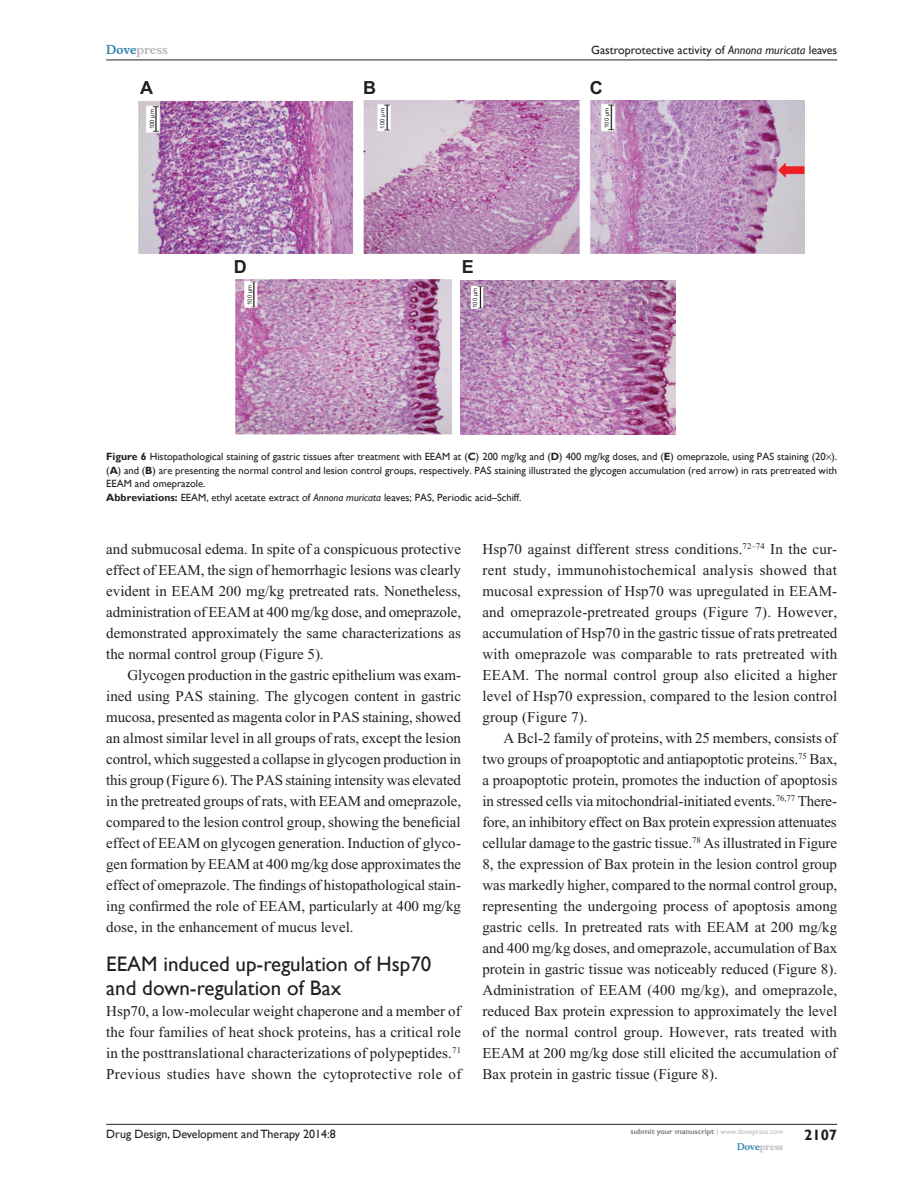
<style>
.page{position:relative;width:918px;height:1188px;background:#fff}
.page>*{position:absolute;margin:0;border:0;box-sizing:border-box;transform-origin:0 0}
.H2-2li{font:21px/24px "Gill Sans";color:#231f20}
.t1{font:700 18px "Arial";color:#231f20}
.Tx{font:15px/21px "Times New Roman";color:#231f20;text-align:justify}
.TxF{font:15px/21px "Times New Roman";letter-spacing:.01em;color:#231f20;text-align:justify}
.t2{font:700 15px "Gill Sans";color:#231f20}
.t3{font:12px "Gill Sans";color:#231f20}
.t4{font:700 12px "Musee";color:#b8b9bc}
.FigC{font:10.5px/13.5px "Gill Sans";color:#231f20;text-align:justify}
.FigSNRI{font:10.5px "Gill Sans";color:#231f20}
.t5{font:700 9px "Musee";color:#b8b9bc}
.t6{font:700 7.5px "Gill Sans";color:#808285}
.t7{font:6px "Arial";color:#231f20}
.s1{color:#3485ae}
.s2{font-style:italic}
.s3{font-weight:700}
.s4{font-weight:400;color:#b8b9bc}
</style>
<div class="page">
<hr style="left:106px;top:1124px;width:731px;height:1px;background:#231f20">
<hr style="left:106px;top:60px;width:731px;height:1px;background:#231f20">
<img style="left:235px;top:280px;width:216px;height:154px">
<img style="left:461px;top:280px;width:215px;height:154px">
<img style="left:139px;top:101px;width:666px;height:153px">
<p class="t4" style="left:106px;top:43px;width:63px"><span class="s1">Dove</span>press</p>
<p class="t3" style="left:591px;top:43px;width:248px">Gastroprotective activity of <span class="s2">Annona muricata</span> leaves</p>
<p class="t1" style="left:363px;top:75px;width:14px">B</p>
<p class="t1" style="left:590px;top:75px;width:14px">C</p>
<p class="t1" style="left:140px;top:75px;width:14px">A</p>
<p class="t7" style="left:148px;top:129px;width:22px;rotate:-90deg">100 µm</p>
<p class="t7" style="left:379px;top:129px;width:22px;rotate:-90deg">100 µm</p>
<p class="t7" style="left:603px;top:128px;width:22px;rotate:-90deg">100 µm</p>
<p class="t1" style="left:234px;top:255px;width:14px">D</p>
<p class="t1" style="left:462px;top:255px;width:14px">E</p>
<p class="t7" style="left:246px;top:305px;width:22px;rotate:-90deg">100 µm</p>
<p class="t7" style="left:471px;top:308px;width:22px;rotate:-90deg">100 µm</p>
<p class="FigC" style="left:106px;top:450px;width:732px"><span class="s3">Figure 6</span> Histopathological staining of gastric tissues after treatment with EEAM at (<span class="s3">C</span>) 200 mg/kg and (<span class="s3">D</span>) 400 mg/kg doses, and (<span class="s3">E</span>) omeprazole, using PAS staining (20 ). (<span class="s3">A</span>) and (<span class="s3">B</span>) are presenting the normal control and lesion control groups, respectively. PAS staining illustrated the glycogen accumulation (red arrow) in rats pretreated with EEAM and omeprazole.</p>
<p class="FigSNRI" style="left:106px;top:491px;width:417px"><span class="s3">Abbreviations:</span> EEAM, ethyl acetate extract of <span class="s2">Annona muricata</span> leaves; PAS, Periodic acid–Schiff.</p>
<p class="TxF" style="left:106px;top:539px;width:356px">and submucosal edema. In spite of a conspicuous protective effect of EEAM, the sign of hemorrhagic lesions was clearly evident in EEAM 200 mg/kg pretreated rats. Nonetheless, administration of EEAM at 400 mg/kg dose, and omeprazole, demonstrated approximately the same characterizations as the normal control group (Figure 5).</p>
<p class="Tx" style="left:106px;top:665px;width:357px;text-indent:21px">Glycogen production in the gastric epithelium was exam&shy;ined using PAS staining. The glycogen content in gastric mucosa, presented as magenta color in PAS staining, showed an almost similar level in all groups of rats, except the lesion control, which suggested a collapse in glycogen production in this group (Figure 6). The PAS staining intensity was elevated in the pretreated groups of rats, with EEAM and omeprazole, compared to the lesion control group, showing the beneficial effect of EEAM on glycogen generation. Induction of glyco&shy;gen formation by EEAM at 400 mg/kg dose approximates the effect of omeprazole. The findings of histopathological stain&shy;ing confirmed the role of EEAM, particularly at 400 mg/kg dose, in the enhancement of mucus level.</p>
<p class="H2-2li" style="left:106px;top:953px;width:327px">EEAM induced up-regulation of Hsp70 and down-regulation of Bax</p>
<p class="TxF" style="left:106px;top:1001px;width:357px">Hsp70, a low-molecular weight chaperone and a member of the four families of heat shock proteins, has a critical role in the posttranslational characterizations of polypeptides.<sup>71<br></sup>Previous studies have shown the cytoprotective role of</p>
<p class="TxF" style="left:482px;top:539px;width:357px">Hsp70 against different stress conditions.<sup>72–74</sup> In the cur&shy;rent study, immunohistochemical analysis showed that mucosal expression of Hsp70 was upregulated in EEAM&shy;and omeprazole-pretreated groups (Figure 7). However, accumulation of Hsp70 in the gastric tissue of rats pretreated with omeprazole was comparable to rats pretreated with EEAM. The normal control group also elicited a higher level of Hsp70 expression, compared to the lesion control group (Figure 7).</p>
<p class="Tx" style="left:482px;top:728px;width:357px;text-indent:21px">A Bcl-2 family of proteins, with 25 members, consists of two groups of proapoptotic and antiapoptotic proteins.<sup>75</sup> Bax, a proapoptotic protein, promotes the induction of apoptosis in stressed cells via mitochondrial-initiated events.<sup>76,77</sup> There&shy;fore, an inhibitory effect on Bax protein expression attenuates cellular damage to the gastric tissue.<sup>78</sup> As illustrated in Figure 8, the expression of Bax protein in the lesion control group was markedly higher, compared to the normal control group, representing the undergoing process of apoptosis among gastric cells. In pretreated rats with EEAM at 200 mg/kg and 400 mg/kg doses, and omeprazole, accumulation of Bax protein in gastric tissue was noticeably reduced (Figure 8).<br>Administration of EEAM (400 mg/kg), and omeprazole, reduced Bax protein expression to approximately the level of the normal control group. However, rats treated with EEAM at 200 mg/kg dose still elicited the accumulation of Bax protein in gastric tissue (Figure 8).</p>
<p class="t3" style="left:106px;top:1127px;width:231px">Drug Design, Development and Therapy 2014:8</p>
<p class="t6" style="left:631px;top:1127px;width:154px">submit your manuscript <span class="s4">| www.dovepress.com</span></p>
<p class="t5" style="left:737px;top:1141px;width:48px"><span class="s1">Dove</span>press</p>
<p class="t2" style="left:804px;top:1126px;width:35px">2107</p>
</div>
